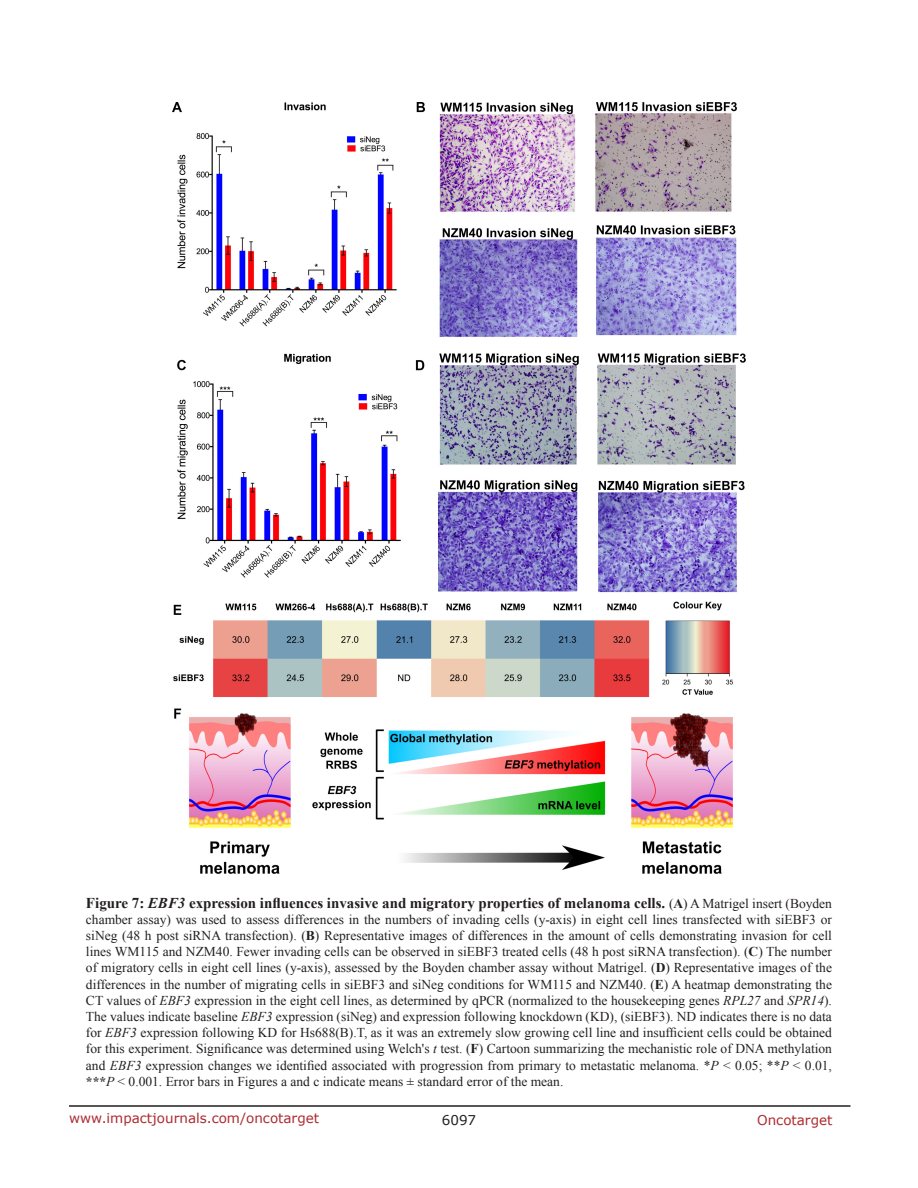
<style>
.page{position:relative;width:918px;height:1188px;background:#fff}
.page>*{position:absolute;margin:0;border:0;box-sizing:border-box;transform-origin:0 0}
.FigureText{font:700 15px "Times New Roman";color:#231f20}
.FigureText-2{font:13.5px/16.2px "Times New Roman";color:#231f20;text-align:justify}
.t1{font:13.5px "Verdana";color:#ac2b31}
.t2{font:13.5px "Verdana";color:#231f20}
.s1{font-style:italic}
.s2{font-weight:400;font-size:13.5px}
.s3{font-size:13.5px}
.s4{font-weight:700}
</style>
<div class="page">
<hr style="left:69px;top:1105px;width:781px;height:2px;background:#231f20">
<img style="left:172px;top:102px;width:574px;height:771px">
<p class="FigureText" style="left:86px;top:892px;width:748px">Figure 7: <span class="s1">EBF3</span> expression influences invasive and migratory properties of melanoma cells. <span class="s2">(</span><span class="s3">A</span><span class="s2">) A Matrigel insert (Boyden</span></p>
<p class="FigureText-2" style="left:86px;top:911px;width:748px">chamber assay) was used to assess differences in the numbers of invading cells (y-axis) in eight cell lines transfected with siEBF3 or siNeg (48 h post siRNA transfection). (<span class="s4">B</span>) Representative images of differences in the amount of cells demonstrating invasion for cell lines WM115 and NZM40. Fewer invading cells can be observed in siEBF3 treated cells (48 h post siRNA transfection). (<span class="s4">C</span>) The number of migratory cells in eight cell lines (y-axis), assessed by the Boyden chamber assay without Matrigel. (<span class="s4">D</span>) Representative images of the differences in the number of migrating cells in siEBF3 and siNeg conditions for WM115 and NZM40. (<span class="s4">E</span>) A heatmap demonstrating the CT values of <span class="s1">EBF3</span> expression in the eight cell lines, as determined by qPCR (normalized to the housekeeping genes <span class="s1">RPL27</span> and <span class="s1">SPR14</span>).<br>The values indicate baseline <span class="s1">EBF3</span> expression (siNeg) and expression following knockdown (KD), (siEBF3). ND indicates there is no data for <span class="s1">EBF3</span> expression following KD for Hs688(B).T, as it was an extremely slow growing cell line and insufficient cells could be obtained for this experiment. Significance was determined using Welch's <span class="s1">t</span> test. (<span class="s4">F</span>) Cartoon summarizing the mechanistic role of DNA methylation and <span class="s1">EBF3</span> expression changes we identified associated with progression from primary to metastatic melanoma. *<span class="s1">P</span> &lt; 0.05; **<span class="s1">P</span> &lt; 0.01, <span class="s4">***</span><span class="s1">P</span> &lt; 0.001. Error bars in Figures a and c indicate means ± standard error of the mean.</p>
<p class="t1" style="left:69px;top:1109px;width:252px">www.impactjournals.com/oncotarget</p>
<p class="t2" style="left:442px;top:1111px;width:36px">6097</p>
<p class="t1" style="left:757px;top:1111px;width:77px">Oncotarget</p>
</div>
